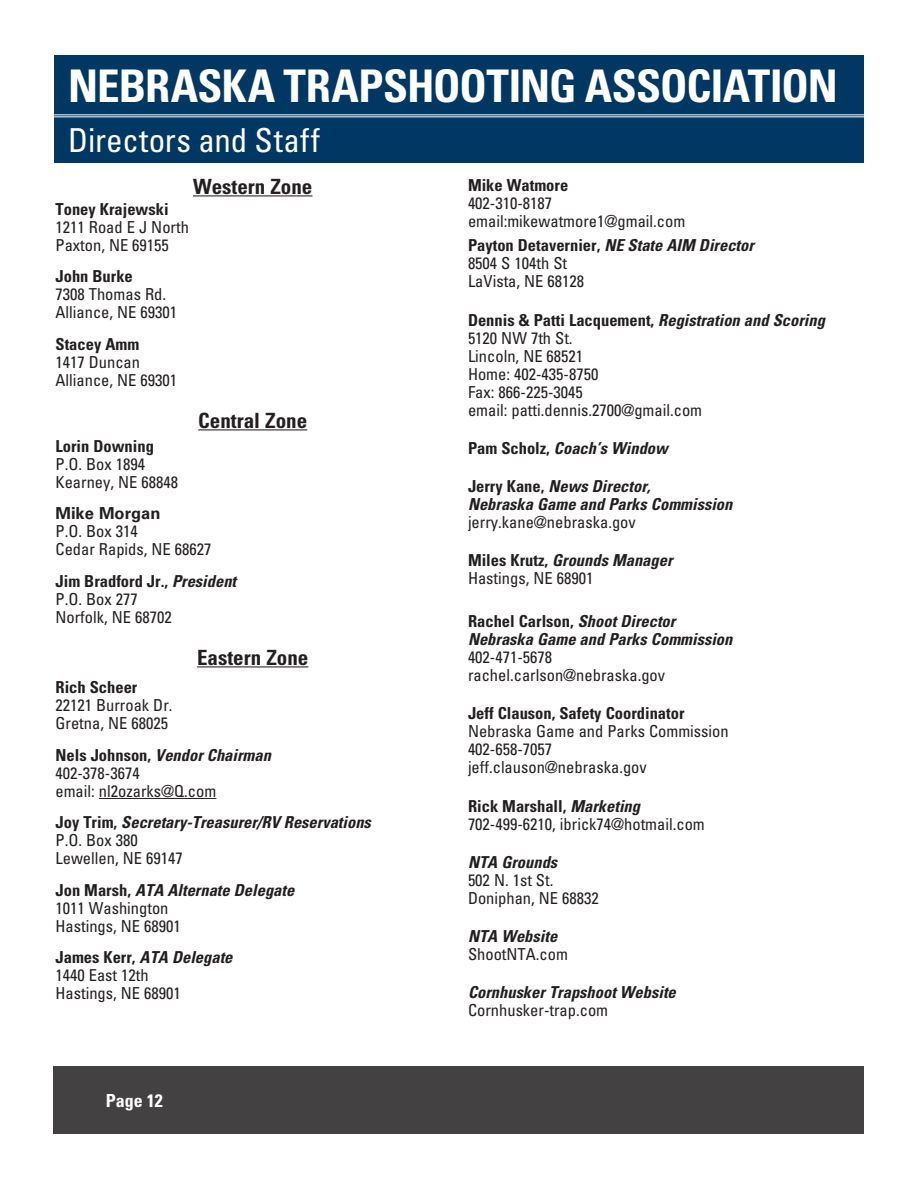
<style>
.page{position:relative;width:918px;height:1188px;background:#fff}
.page>*{position:absolute;margin:0;border:0;box-sizing:border-box;transform-origin:0 0}
.t1{font:700 condensed 45px "Univers LT Std";letter-spacing:-.02em;color:#fff}
.t2{font:condensed 33px "Univers LT Std";color:#fff}
.Staff_Heads{font:700 condensed 21px "Univers LT Std";color:#231f20}
.t3{font:700 condensed 18px "Univers LT Std";color:#fff}
.Trap_Body{font:condensed 16.5px/18px "Univers LT Std";color:#231f20}
.Trap_Body-2{font:italic 700 condensed 16.5px/18px "Univers LT Std";color:#231f20}
.Trap_Body-3{font:700 condensed 16.5px "Univers LT Std";color:#231f20}
.Staff_Heads-2{font:italic 700 condensed 16.5px "Univers LT Std";color:#231f20}
.Trap_Body-4{font:700 16.5px "Univers LT Std";color:#231f20}
.s1{font-style:italic}
.s2{font-style:normal}
.s3{font-weight:700}
</style>
<div class="page">
<div style="left:54px;top:1061px;width:810px;height:73px;background:#444142"></div>
<div style="left:51px;top:1057px;width:867px;height:9px;background:#fff"></div>
<hr style="left:193px;top:195px;width:119px;height:1px;background:#231f20">
<hr style="left:198px;top:429px;width:109px;height:1px;background:#231f20">
<hr style="left:197px;top:666px;width:111px;height:1px;background:#231f20">
<hr style="left:99px;top:798px;width:117px;height:1px;background:#231f20">
<div style="left:54px;top:55px;width:810px;height:108px;background:#003863"></div>
<hr style="left:54px;top:114px;width:810px;height:1px;background:#fff">
<hr style="left:54px;top:116px;width:810px;height:1px;background:#fff">
<p class="t1" style="left:68px;top:59px;width:771px">NEBRASKA TRAPSHOOTING ASSOCIATION</p>
<p class="t2" style="left:68px;top:119px;width:253px">Directors and Staff</p>
<p class="Staff_Heads" style="left:193px;top:173px;width:121px">Western Zone</p>
<p class="Trap_Body-3" style="left:56px;top:199px;width:115px">Toney Krajewski</p>
<p class="Trap_Body" style="left:56px;top:218px;width:135px">1211 Road E J North</p>
<p class="Trap_Body" style="left:56px;top:236px;width:115px">Paxton, NE 69155</p>
<p class="Trap_Body-3" style="left:56px;top:266px;width:79px">John Burke</p>
<p class="Trap_Body" style="left:56px;top:285px;width:112px">7308 Thomas Rd.</p>
<p class="Trap_Body" style="left:56px;top:303px;width:123px">Alliance, NE 69301</p>
<p class="Trap_Body-3" style="left:56px;top:334px;width:85px">Stacey Amm</p>
<p class="Trap_Body" style="left:56px;top:353px;width:86px">1417 Duncan</p>
<p class="Trap_Body" style="left:56px;top:371px;width:123px">Alliance, NE 69301</p>
<p class="Staff_Heads" style="left:198px;top:407px;width:110px">Central Zone</p>
<p class="Trap_Body-3" style="left:56px;top:436px;width:100px">Lorin Downing</p>
<p class="Trap_Body" style="left:56px;top:455px;width:91px">P.O. Box 1894</p>
<p class="Trap_Body" style="left:56px;top:473px;width:124px">Kearney, NE 68848</p>
<p class="Trap_Body-4" style="left:56px;top:504px;width:106px">Mike Morgan</p>
<p class="Trap_Body" style="left:56px;top:522px;width:84px">P.O. Box 314</p>
<p class="Trap_Body" style="left:56px;top:540px;width:157px">Cedar Rapids, NE 68627</p>
<p class="Trap_Body-3" style="left:56px;top:571px;width:182px">Jim Bradford Jr., <span class="s1">President</span></p>
<p class="Trap_Body" style="left:56px;top:590px;width:84px">P.O. Box 277</p>
<p class="Trap_Body" style="left:56px;top:608px;width:118px">Norfolk, NE 68702</p>
<p class="Staff_Heads" style="left:197px;top:644px;width:113px">Eastern Zone</p>
<p class="Trap_Body-3" style="left:56px;top:677px;width:83px">Rich Scheer</p>
<p class="Trap_Body" style="left:56px;top:696px;width:119px">22121 Burroak Dr.</p>
<p class="Trap_Body" style="left:56px;top:714px;width:114px">Gretna, NE 68025</p>
<p class="Trap_Body-2" style="left:56px;top:746px;width:217px"><span class="s2">Nels Johnson,</span> Vendor Chairman</p>
<p class="Trap_Body" style="left:56px;top:764px;width:86px">402-378-3674</p>
<p class="Trap_Body" style="left:56px;top:782px;width:162px">email: nl2ozarks@Q.com</p>
<p class="Trap_Body-2" style="left:56px;top:814px;width:317px"><span class="s2">Joy Trim,</span> Secretary-Treasurer/RV Reservations</p>
<p class="Trap_Body" style="left:56px;top:831px;width:84px">P.O. Box 380</p>
<p class="Trap_Body" style="left:56px;top:849px;width:129px">Lewellen, NE 69147</p>
<p class="Trap_Body-2" style="left:56px;top:881px;width:240px"><span class="s2">Jon Marsh,</span> ATA Alternate Delegate</p>
<p class="Trap_Body" style="left:56px;top:899px;width:115px">1011 Washington</p>
<p class="Trap_Body" style="left:56px;top:917px;width:127px">Hastings, NE 68901</p>
<p class="Trap_Body-2" style="left:56px;top:949px;width:179px"><span class="s2">James Kerr,</span> ATA Delegate</p>
<p class="Trap_Body" style="left:56px;top:966px;width:95px">1440 East 12th</p>
<p class="Trap_Body" style="left:56px;top:984px;width:127px">Hastings, NE 68901</p>
<p class="t3" style="left:106px;top:1089px;width:58px">Page 12</p>
<p class="Trap_Body-3" style="left:468px;top:175px;width:102px">Mike Watmore</p>
<p class="Trap_Body" style="left:468px;top:193px;width:86px">402-310-8187</p>
<p class="Trap_Body" style="left:468px;top:211px;width:219px">email:mikewatmore1@gmail.com</p>
<p class="Trap_Body-3" style="left:468px;top:235px;width:287px">Payton Detavernier, <span class="s1">NE State AIM Director</span></p>
<p class="Trap_Body" style="left:468px;top:254px;width:101px">8504 S 104th St</p>
<p class="Trap_Body" style="left:468px;top:272px;width:118px">LaVista, NE 68128</p>
<p class="Trap_Body-3" style="left:468px;top:310px;width:358px">Dennis &amp; Patti Lacquement, <span class="s1">Registration and Scoring</span></p>
<p class="Trap_Body" style="left:468px;top:328px;width:106px">5120 NW 7th St.</p>
<p class="Trap_Body" style="left:468px;top:346px;width:117px">Lincoln, NE 68521</p>
<p class="Trap_Body" style="left:468px;top:364px;width:132px">Home: 402-435-8750</p>
<p class="Trap_Body" style="left:468px;top:382px;width:116px">Fax: 866-225-3045</p>
<p class="Trap_Body" style="left:468px;top:400px;width:236px">email: patti.dennis.2700@gmail.com</p>
<p class="Staff_Heads-2" style="left:468px;top:438px;width:202px"><span class="s2">Pam Scholz,</span> Coach’s Window</p>
<p class="Trap_Body-2" style="left:468px;top:477px;width:266px"><span class="s2">Jerry Kane,</span> News Director,<br>Nebraska Game and Parks Commission</p>
<p class="Trap_Body" style="left:468px;top:513px;width:169px">jerry.kane@nebraska.gov</p>
<p class="Trap_Body-2" style="left:468px;top:552px;width:206px"><span class="s2">Miles Krutz,</span> Grounds Manager</p>
<p class="Trap_Body" style="left:468px;top:569px;width:127px">Hastings, NE 68901</p>
<p class="Trap_Body-2" style="left:468px;top:612px;width:266px"><span class="s2">Rachel Carlson,</span> Shoot Director<br>Nebraska Game and Parks Commission</p>
<p class="Trap_Body" style="left:468px;top:648px;width:199px">402-471-5678 rachel.carlson@nebraska.gov</p>
<p class="Trap_Body" style="left:468px;top:704px;width:262px"><span class="s3">Jeff Clauson, Safety Coordinator<br></span>Nebraska Game and Parks Commission<br>402-658-7057 jeff.clauson@nebraska.gov</p>
<p class="Trap_Body-3" style="left:468px;top:796px;width:174px">Rick Marshall, <span class="s1">Marketing</span></p>
<p class="Trap_Body" style="left:468px;top:814px;width:238px">702-499-6210, ibrick74@hotmail.com</p>
<p class="Staff_Heads-2" style="left:468px;top:852px;width:91px">NTA Grounds</p>
<p class="Trap_Body" style="left:468px;top:871px;width:87px">502 N. 1st St.</p>
<p class="Trap_Body" style="left:468px;top:889px;width:132px">Doniphan, NE 68832</p>
<p class="Staff_Heads-2" style="left:468px;top:926px;width:91px">NTA Website</p>
<p class="Trap_Body" style="left:468px;top:945px;width:101px">ShootNTA.com</p>
<p class="Staff_Heads-2" style="left:468px;top:982px;width:209px">Cornhusker Trapshoot Website</p>
<p class="Trap_Body" style="left:468px;top:1001px;width:142px">Cornhusker-trap.com</p>
</div>
